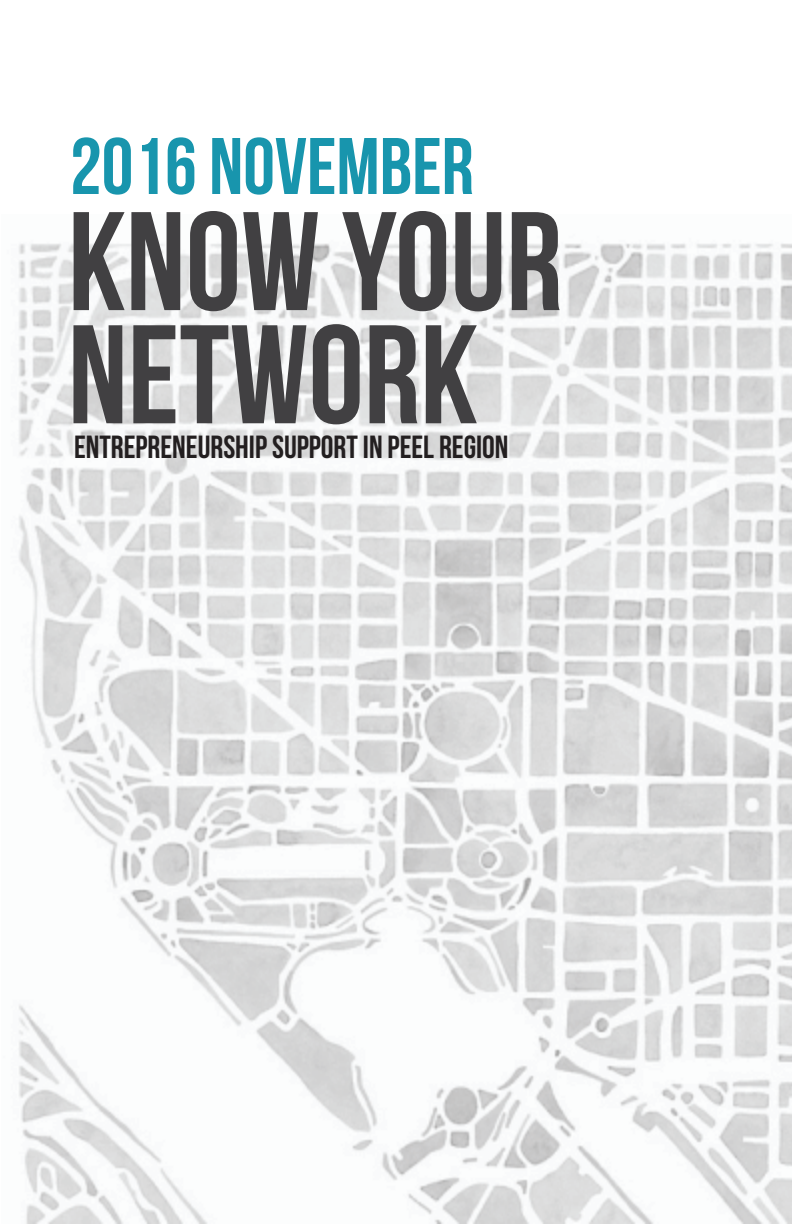
<style>
.page{position:relative;width:792px;height:1224px;background:#fff}
.page>*{position:absolute;margin:0;border:0;box-sizing:border-box;transform-origin:0 0}
.t1{font:140px "Bebas Neue";color:#414042}
.t2{font:80px "Bebas Neue";color:#1895ad}
.t3{font:32px "Bebas Neue";color:#231f20}
</style>
<div class="page">
<img style="left:18px;top:243px;width:774px;height:981px">
<h2 class="t2" style="left:70px;top:122px;width:405px">2016 NOVEMBER</h2>
<h1 class="t1" style="left:68px;top:184px;width:496px">KNOW YOUR</h1>
<h1 class="t1" style="left:68px;top:298px;width:412px">NETWORK</h1>
<p class="t3" style="left:74px;top:429px;width:436px">ENTREPRENEURSHIP SUPPORT IN PEEL REGION</p>
</div>
